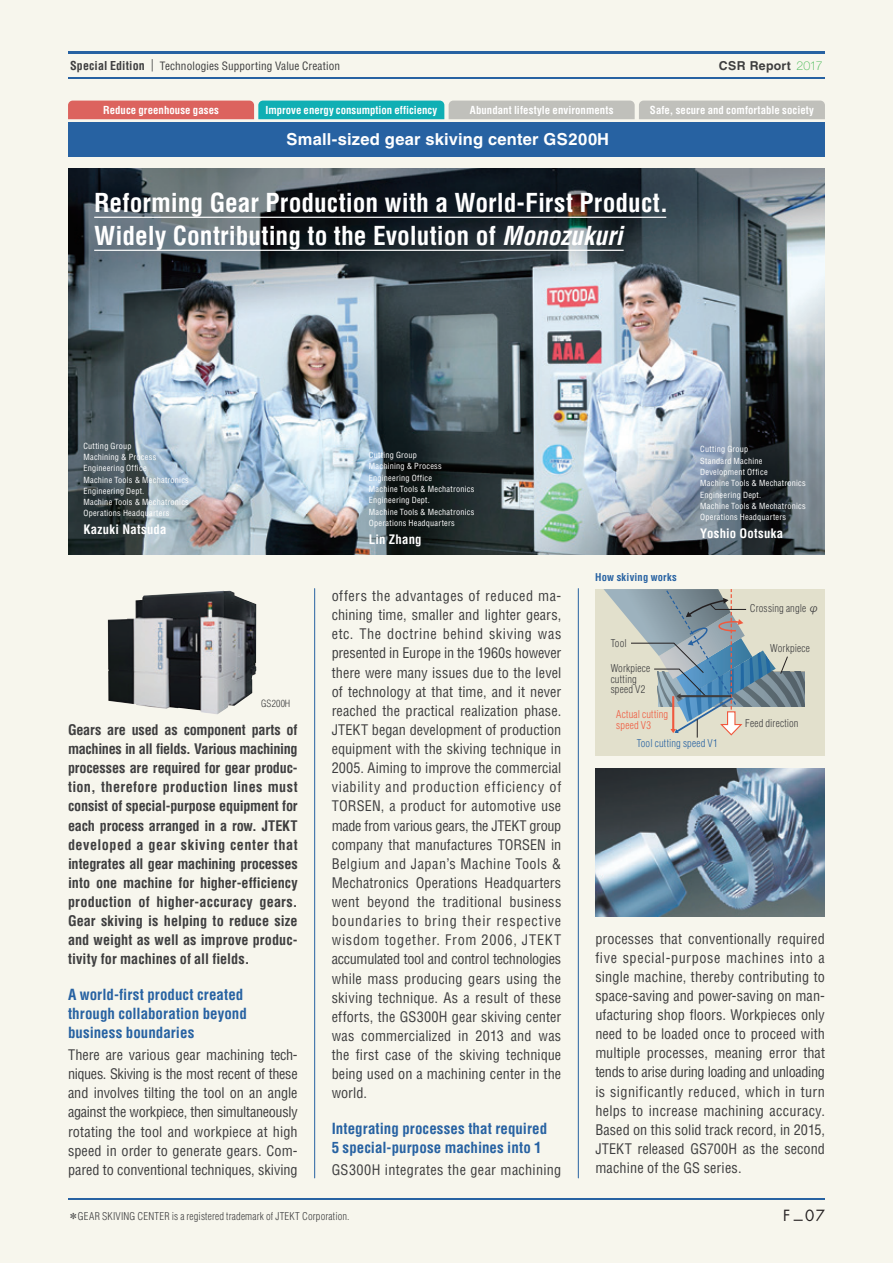
<style>
.page{position:relative;width:893px;height:1263px;background:#f7f6ed}
.page>*{position:absolute;margin:0;border:0;box-sizing:border-box;transform-origin:0 0}
.t1{font:700 condensed 25.5px/33px "Helvetica";color:#fff}
.t2{font:700 16.5px "Helvetica";letter-spacing:.015em;color:#fff}
.t3{font:700 condensed 15px/19.2px "Helvetica";color:#2762a2}
.t4{font:15px "Futura";color:#231f20}
.t5{font:condensed 14.25px/19px "Helvetica";letter-spacing:.005em;color:#3e3e3f;text-align:justify}
.t6{font:700 condensed 14.25px/19px "Helvetica";letter-spacing:.005em;color:#3e3e3f;text-align:justify}
.t7{font:700 condensed 12.75px "Helvetica";letter-spacing:.02em;color:#fff}
.t8{font:700 12.3px "Helvetica";letter-spacing:.03em;color:#3e3e3f}
.t9{font:condensed 11.25px "Helvetica";letter-spacing:.01em;color:#3e3e3f}
.t10{font:700 condensed 10.8px "Helvetica";letter-spacing:.005em;color:#fff}
.t11{font:300 condensed 10.5px/10.5px "Helvetica";letter-spacing:.015em;color:#3e3e3f}
.t12{font:300 condensed 10.5px/10.5px "Helvetica";letter-spacing:.02em;color:#f0593e}
.t13{font:300 condensed 10.5px "Helvetica";letter-spacing:.015em;color:#2762a2}
.t14{font:700 condensed 10.5px "Helvetica";letter-spacing:.02em;color:#2762a2}
.t15{font:300 condensed 9.75px "Helvetica";letter-spacing:.015em;color:#3e3e3f}
.t16{font:condensed 8.25px/11.2px "Helvetica";letter-spacing:.03em;color:#fff}
.s1{font-weight:700;font-size:12px}
.s2{font-family:"Koburina Go Std N W6";font-stretch:normal;font-size:12.75px}
.s3{font-family:"Helvetica Neue";font-weight:100;color:#3ab54a}
.s4{font-style:italic}
.s5{font-family:"Gothic BBB Pro";font-weight:500;font-stretch:normal}
.s6{font-family:"Koz Go Pro";font-weight:400;font-stretch:normal}
</style>
<div class="page">
<img style="left:108px;top:591px;width:148px;height:123px">
<div style="left:595px;top:589px;width:230px;height:166px;background:#e2e0cc"></div>
<img style="left:595px;top:769px;width:230px;height:147px">
<svg style="left:603px;top:589px;width:202px;height:148px"></svg>
<img style="left:68px;top:168px;width:757px;height:387px">
<hr style="left:68px;top:51px;width:757px;height:2px;background:#2762a2">
<hr style="left:68px;top:78px;width:757px;height:1px;background:#2762a2">
<div style="left:68px;top:122px;width:757px;height:34px;background:#2762a2"></div>
<hr style="left:68px;top:1198px;width:757px;height:1px;background:#2762a2">
<hr style="left:314px;top:589px;width:1px;height:589px;background:#2762a2">
<hr style="left:578px;top:589px;width:1px;height:589px;background:#2762a2">
<svg style="left:68px;top:101px;width:757px;height:18px;background:#9ca6a3"></svg>
<hr style="left:94px;top:217px;width:572px;height:1px;background:#fff">
<hr style="left:94px;top:250px;width:530px;height:1px;background:#fff">
<p class="t9" style="left:70px;top:59px;width:271px"><span class="s1">Special Edition</span> <span class="s2">|</span> Technologies Supporting Value Creation</p>
<p class="t8" style="left:719px;top:58px;width:105px">CSR Report <span class="s3">2017</span></p>
<p class="t10" style="left:103px;top:103px;width:117px">Reduce greenhouse gases</p>
<p class="t10" style="left:265px;top:103px;width:173px">Improve energy consumption efficiency</p>
<p class="t10" style="left:470px;top:103px;width:145px">Abundant lifestyle environments</p>
<p class="t10" style="left:650px;top:103px;width:166px">Safe, secure and comfortable society</p>
<p class="t2" style="left:287px;top:129px;width:324px">Small-sized gear skiving center GS200H</p>
<h1 class="t1" style="left:94px;top:186px;width:576px">Reforming Gear Production with a World-First Product.<br>Widely Contributing to the Evolution of <span class="s4">Monozukuri</span></h1>
<p class="t16" style="left:83px;top:440px;width:107px">Cutting Group<br>Machining &amp; Process<br>Engineering Office<br>Machine Tools &amp; Mechatronics<br>Engineering Dept.<br>Machine Tools &amp; Mechatronics<br>Operations Headquarters</p>
<p class="t7" style="left:83px;top:522px;width:85px">Kazuki Natsuda</p>
<p class="t16" style="left:369px;top:449px;width:107px">Cutting Group<br>Machining &amp; Process<br>Engineering Office<br>Machine Tools &amp; Mechatronics<br>Engineering Dept.<br>Machine Tools &amp; Mechatronics<br>Operations Headquarters</p>
<p class="t7" style="left:369px;top:531px;width:54px">Lin Zhang</p>
<p class="t14" style="left:595px;top:570px;width:83px">How skiving works</p>
<p class="t16" style="left:700px;top:444px;width:107px">Cutting Group<br>Standard Machine<br>Development Office<br>Machine Tools &amp; Mechatronics<br>Engineering Dept.<br>Machine Tools &amp; Mechatronics<br>Operations Headquarters</p>
<p class="t7" style="left:700px;top:526px;width:84px">Yoshio Ootsuka</p>
<p class="t15" style="left:261px;top:697px;width:31px">GS200H</p>
<p class="t6" style="left:68px;top:720px;width:231px">Gears are used as component parts of machines in all fields. Various machining processes are required for gear produc&shy;tion, therefore production lines must consist of special-purpose equipment for each process arranged in a row. JTEKT developed a gear skiving center that integrates all gear machining processes into one machine for higher-efficiency production of higher-accuracy gears.<br>Gear skiving is helping to reduce size and weight as well as improve produc&shy;tivity for machines of all fields.</p>
<p class="t3" style="left:68px;top:984px;width:180px">A world-first product created through collaboration beyond business boundaries</p>
<p class="t5" style="left:68px;top:1045px;width:231px">There are various gear machining tech&shy;niques. Skiving is the most recent of these and involves tilting the tool on an angle against the workpiece, then simultaneously rotating the tool and workpiece at high speed in order to generate gears. Com&shy;pared to conventional techniques, skiving</p>
<p class="t5" style="left:332px;top:586px;width:231px">offers the advantages of reduced ma&shy;chining time, smaller and lighter gears, etc. The doctrine behind skiving was presented in Europe in the 1960s however there were many issues due to the level of technology at that time, and it never reached the practical realization phase.<br>JTEKT began development of production equipment with the skiving technique in 2005. Aiming to improve the commercial viability and production efficiency of TORSEN, a product for automotive use made from various gears, the JTEKT group company that manufactures TORSEN in Belgium and Japan’s Machine Tools &amp; Mechatronics Operations Headquarters went beyond the traditional business boundaries to bring their respective wisdom together. From 2006, JTEKT accumulated tool and control technologies while mass producing gears using the skiving technique. As a result of these efforts, the GS300H gear skiving center was commercialized in 2013 and was the first case of the skiving technique being used on a machining center in the world.</p>
<p class="t3" style="left:332px;top:1118px;width:217px">Integrating processes that required<br>5 special-purpose machines into 1</p>
<p class="t5" style="left:332px;top:1160px;width:231px">GS300H integrates the gear machining</p>
<p class="t11" style="left:68px;top:1211px;width:283px"><span class="s5">＊</span>GEAR SKIVING CENTER is a registered trademark of JTEKT Corporation.</p>
<p class="t11" style="left:611px;top:638px;width:18px">Tool</p>
<p class="t11" style="left:611px;top:663px;width:41px">Workpiece cutting speed V2</p>
<p class="t12" style="left:616px;top:709px;width:53px">Actual cutting speed V3</p>
<p class="t13" style="left:637px;top:737px;width:83px">Tool cutting speed V1</p>
<p class="t11" style="left:750px;top:603px;width:70px">Crossing angle <span class="s6">φ</span></p>
<p class="t11" style="left:770px;top:643px;width:41px">Workpiece</p>
<p class="t11" style="left:745px;top:718px;width:55px">Feed direction</p>
<p class="t5" style="left:595px;top:928px;width:231px">processes that conventionally required five special-purpose machines into a single machine, thereby contributing to space-saving and power-saving on man&shy;ufacturing shop floors. Workpieces only need to be loaded once to proceed with multiple processes, meaning error that tends to arise during loading and unloading is significantly reduced, which in turn helps to increase machining accuracy.<br>Based on this solid track record, in 2015, JTEKT released GS700H as the second machine of the GS series.</p>
<p class="t4" style="left:783px;top:1205px;width:43px">F_07</p>
</div>
